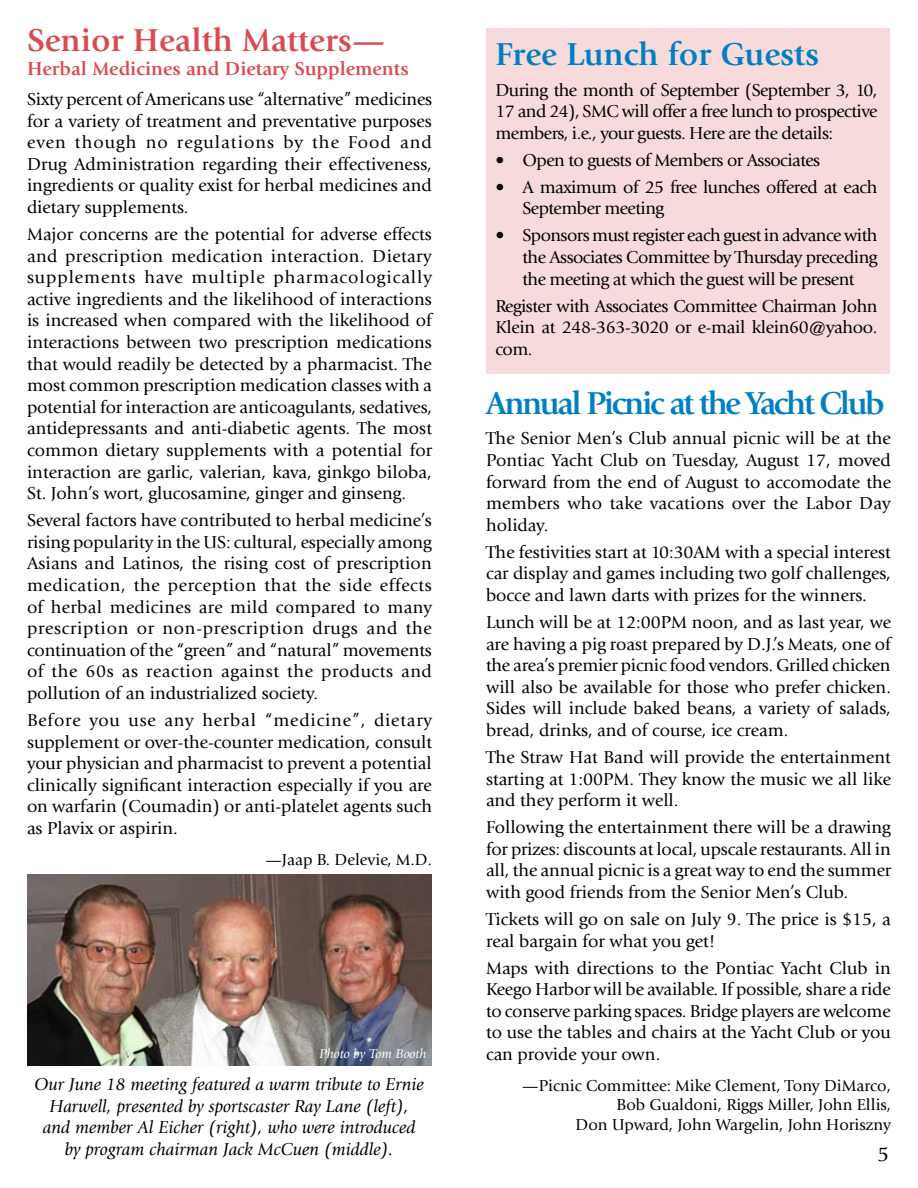
<style>
.page{position:relative;width:918px;height:1188px;background:#fff}
.page>*{position:absolute;margin:0;border:0;box-sizing:border-box;transform-origin:0 0}
.t1{font:700 33px "Giovanni";letter-spacing:-.07em;color:#007ec4}
.t2{font:700 33px "Giovanni";color:#d94b50}
.t3{font:700 33px "Giovanni";color:#007ec4}
.t4{font:21px "Giovanni";color:#000}
.t5{font:700 19.5px "Giovanni";color:#d94b50}
.t6{font:18px/21.6px "Giovanni";color:#000;text-align:justify}
.t7{font:18px/27px "Giovanni";letter-spacing:-.03em;color:#000}
.t8{font:italic 18px/21.6px "Giovanni";color:#000;text-align:center}
.t9{font:16.5px/19.8px "Giovanni";color:#000;text-align:right}
.t10{font:italic 13.5px "Giovanni";color:#fff}
</style>
<div class="page">
<div style="left:487px;top:28px;width:403px;height:345px;background:#f7dbdc"></div>
<img style="left:27px;top:875px;width:405px;height:190px">
<h1 class="t2" style="left:27px;top:21px;width:360px">Senior Health Matters—</h1>
<p class="t5" style="left:27px;top:57px;width:383px">Herbal Medicines and Dietary Supplements</p>
<p class="t6" style="left:27px;top:89px;width:407px">Sixty percent of Americans use “alternative” medicines for a variety of treatment and preventative purposes even though no regulations by the Food and Drug Administration regarding their effectiveness, ingredients or quality exist for herbal medicines and dietary supplements.</p>
<p class="t6" style="left:27px;top:224px;width:407px">Major concerns are the potential for adverse effects and prescription medication interaction. Dietary supplements have multiple pharmacologically active ingredients and the likelihood of interactions is increased when compared with the likelihood of interactions between two prescription medications that would readily be detected by a pharmacist. The most common prescription medication classes with a potential for interaction are anticoagulants, sedatives, antidepressants and anti-diabetic agents. The most common dietary supplements with a potential for interaction are garlic, valerian, kava, ginkgo biloba, St. John’s wort, glucosamine, ginger and ginseng.</p>
<p class="t6" style="left:27px;top:510px;width:407px">Several factors have contributed to herbal medicine’s rising popularity in the US: cultural, especially among Asians and Latinos, the rising cost of prescription medication, the perception that the side effects of herbal medicines are mild compared to many prescription or non-prescription drugs and the continuation of the “green” and “natural” movements of the 60s as reaction against the products and pollution of an industrialized society.</p>
<p class="t6" style="left:27px;top:710px;width:407px">Before you use any herbal “medicine”, dietary supplement or over-the-counter medication, consult your physician and pharmacist to prevent a potential clinically significant interaction especially if you are on warfarin (Coumadin) or anti-platelet agents such as Plavix or aspirin.</p>
<p class="t9" style="left:265px;top:850px;width:168px">—Jaap B. Delevie, M.D.</p>
<p class="t10" style="left:319px;top:1046px;width:109px">Photo by Tom Booth</p>
<p class="t8" style="left:34px;top:1074px;width:391px">Our June 18 meeting featured a warm tribute to Ernie Harwell, presented by sportscaster Ray Lane (left), and member Al Eicher (right), who were introduced by program chairman Jack McCuen (middle).</p>
<h1 class="t3" style="left:495px;top:35px;width:325px">Free Lunch for Guests</h1>
<p class="t6" style="left:495px;top:79px;width:384px">During the month of September (September 3, 10, 17 and 24), SMC will offer a free lunch to prospective members, i.e., your guests. Here are the details:</p>
<p class="t7" style="left:522px;top:147px;width:356px">Open to guests of Members or Associates<br>A maximum of 25 free lunches offered at each</p>
<p class="t7" style="left:522px;top:195px;width:357px">September meeting<br>Sponsors must register each guest in advance with</p>
<p class="t7" style="left:522px;top:247px;width:357px;line-height:21.6px">the Associates Committee by Thursday preceding the meeting at which the guest will be present</p>
<p class="t6" style="left:495px;top:295px;width:384px">Register with Associates Committee Chairman John Klein at 248-363-3020 or e-mail klein60@yahoo. com.</p>
<p class="t6" style="left:495px;top:147px;width:10px;line-height:27px">• •</p>
<p class="t6" style="left:495px;top:225px;width:10px">•</p>
<h1 class="t1" style="left:486px;top:384px;width:400px">Annual Picnic at the Yacht Club</h1>
<p class="t6" style="left:486px;top:428px;width:407px">The Senior Men’s Club annual picnic will be at the Pontiac Yacht Club on Tuesday, August 17, moved forward from the end of August to accomodate the members who take vacations over the Labor Day holiday.</p>
<p class="t6" style="left:486px;top:541px;width:406px">The festivities start at 10:30AM with a special interest car display and games including two golf challenges, bocce and lawn darts with prizes for the winners.</p>
<p class="t6" style="left:486px;top:611px;width:407px">Lunch will be at 12:00PM noon, and as last year, we are having a pig roast prepared by D.J.’s Meats, one of the area’s premier picnic food vendors. Grilled chicken will also be available for those who prefer chicken.<br>Sides will include baked beans, a variety of salads, bread, drinks, and of course, ice cream.</p>
<p class="t6" style="left:486px;top:746px;width:407px">The Straw Hat Band will provide the entertainment starting at 1:00PM. They know the music we all like and they perform it well.</p>
<p class="t6" style="left:486px;top:817px;width:407px">Following the entertainment there will be a drawing for prizes: discounts at local, upscale restaurants. All in all, the annual picnic is a great way to end the summer with good friends from the Senior Men’s Club.</p>
<p class="t6" style="left:486px;top:908px;width:406px">Tickets will go on sale on July 9. The price is $15, a real bargain for what you get!</p>
<p class="t6" style="left:486px;top:957px;width:406px">Maps with directions to the Pontiac Yacht Club in Keego Harbor will be available. If possible, share a ride to conserve parking spaces. Bridge players are welcome to use the tables and chairs at the Yacht Club or you can provide your own.</p>
<p class="t9" style="left:522px;top:1075px;width:370px">—Picnic Committee: Mike Clement, Tony DiMarco,<br>Bob Gualdoni, Riggs Miller, John Ellis,<br>Don Upward, John Wargelin, John Horiszny</p>
<p class="t4" style="left:878px;top:1142px;width:13px">5</p>
</div>
